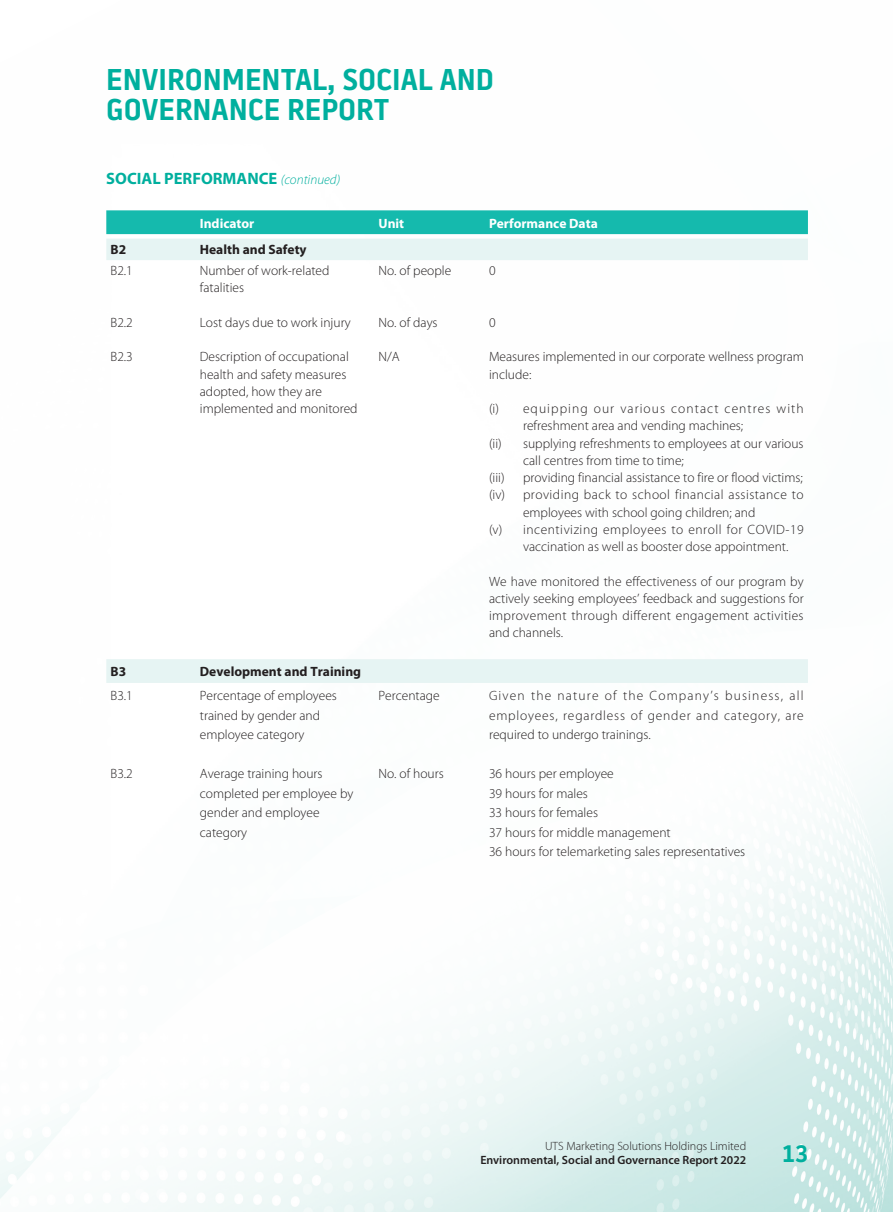
<style>
.page{position:relative;width:893px;height:1212px;background:#fff}
.page>*{position:absolute;margin:0;border:0;box-sizing:border-box;transform-origin:0 0}
.t1{font:700 30px/30px "Battersea";color:#00af9e}
.t2{font:700 24px "Battersea";color:#00af9e}
._01_H1{font:700 16.5px "Myriad Pro";color:#00af9e}
._50_Table_txt{font:300 13.5px/17.2px "Myriad Pro";color:#231f20}
._50_Table_txt-2{font:300 13.5px/17.2px "Myriad Pro";letter-spacing:.035em;color:#231f20}
._50_Table_txt-3{font:300 13.5px/17.2px "Myriad Pro";letter-spacing:.08em;color:#231f20}
._50_Table_txt-4{font:700 13.5px "Myriad Pro";color:#231f20}
._50_Table_txt-5{font:700 13.5px "Myriad Pro";color:#fff}
.t3{font:600 12px "Myriad Pro";color:#231f20}
.t4{font:300 12px "Myriad Pro";color:#231f20}
.s1{font-weight:300;font-style:italic;font-size:13.5px}
</style>
<div class="page">
<img style="left:0;top:234px;width:893px;height:978px">
<div style="left:106px;top:210px;width:702px;height:24px;background:#15baad"></div>
<svg style="left:106px;top:239px;width:702px;height:444px"></svg>
<h1 class="t1" style="left:106px;top:64px;width:389px">ENVIRONMENTAL, SOCIAL AND<br>GOVERNANCE REPORT</h1>
<p class="_01_H1" style="left:106px;top:168px;width:235px">SOCIAL PERFORMANCE <span class="s1">(continued)</span></p>
<p class="_50_Table_txt-5" style="left:200px;top:214px;width:56px">Indicator</p>
<p class="_50_Table_txt-5" style="left:378px;top:214px;width:27px">Unit</p>
<p class="_50_Table_txt-5" style="left:489px;top:214px;width:110px">Performance Data</p>
<p class="_50_Table_txt-4" style="left:111px;top:240px;width:17px">B2</p>
<p class="_50_Table_txt-4" style="left:200px;top:240px;width:108px">Health and Safety</p>
<p class="_50_Table_txt" style="left:111px;top:262px;width:24px">B2.1</p>
<p class="_50_Table_txt" style="left:200px;top:262px;width:131px">Number of work-related fatalities</p>
<p class="_50_Table_txt" style="left:378px;top:262px;width:74px">No. of people</p>
<p class="_50_Table_txt" style="left:489px;top:262px;width:8px">0</p>
<p class="_50_Table_txt" style="left:111px;top:314px;width:24px">B2.2</p>
<p class="_50_Table_txt" style="left:200px;top:314px;width:152px">Lost days due to work injury</p>
<p class="_50_Table_txt" style="left:378px;top:314px;width:61px">No. of days</p>
<p class="_50_Table_txt" style="left:489px;top:314px;width:8px">0</p>
<p class="_50_Table_txt" style="left:111px;top:348px;width:24px">B2.3</p>
<p class="_50_Table_txt" style="left:200px;top:348px;width:159px">Description of occupational health and safety measures adopted, how they are implemented and monitored</p>
<p class="_50_Table_txt" style="left:378px;top:348px;width:23px">N/A</p>
<p class="_50_Table_txt" style="left:489px;top:348px;width:316px">Measures implemented in our corporate wellness program include:</p>
<p class="_50_Table_txt-3" style="left:523px;top:400px;width:282px;text-indent:-34px">(i) equipping our various contact centres with refreshment area and vending machines;</p>
<p class="_50_Table_txt" style="left:523px;top:434px;width:282px;text-indent:-34px">(ii) supplying refreshments to employees at our various call centres from time to time;</p>
<p class="_50_Table_txt" style="left:489px;top:469px;width:17px">(iii)</p>
<p class="_50_Table_txt" style="left:523px;top:469px;width:281px">providing financial assistance to fire or flood victims;</p>
<p class="_50_Table_txt-2" style="left:523px;top:486px;width:282px;text-indent:-34px">(iv) providing back to school financial assistance to employees with school going children; and</p>
<p class="_50_Table_txt" style="left:523px;top:521px;width:282px;text-indent:-34px">(v) incentivizing employees to enroll for COVID-19 vaccination as well as booster dose appointment.</p>
<p class="_50_Table_txt" style="left:489px;top:572px;width:316px;text-align:justify">We have monitored the effectiveness of our program by actively seeking employees’ feedback and suggestions for improvement through different engagement activities and channels.</p>
<p class="_50_Table_txt-4" style="left:111px;top:663px;width:17px">B3</p>
<p class="_50_Table_txt-4" style="left:200px;top:663px;width:163px">Development and Training</p>
<p class="_50_Table_txt" style="left:111px;top:687px;width:24px">B3.1</p>
<p class="_50_Table_txt" style="left:200px;top:686px;width:139px;line-height:19.5px">Percentage of employees trained by gender and employee category</p>
<p class="_50_Table_txt" style="left:378px;top:687px;width:63px">Percentage</p>
<p class="_50_Table_txt" style="left:489px;top:686px;width:316px;line-height:19.5px;text-align:justify">Given the nature of the Company’s business, all employees, regardless of gender and category, are required to undergo trainings.</p>
<p class="_50_Table_txt" style="left:111px;top:765px;width:24px">B3.2</p>
<p class="_50_Table_txt" style="left:200px;top:764px;width:155px;line-height:19.5px">Average training hours completed per employee by gender and employee category</p>
<p class="_50_Table_txt" style="left:378px;top:765px;width:67px">No. of hours</p>
<p class="_50_Table_txt" style="left:489px;top:765px;width:126px">36 hours per employee</p>
<p class="_50_Table_txt" style="left:489px;top:784px;width:100px">39 hours for males</p>
<p class="_50_Table_txt" style="left:489px;top:804px;width:111px">33 hours for females</p>
<p class="_50_Table_txt" style="left:489px;top:823px;width:183px">37 hours for middle management</p>
<p class="_50_Table_txt" style="left:489px;top:843px;width:258px">36 hours for telemarketing sales representatives</p>
<p class="t4" style="left:545px;top:1139px;width:203px">UTS Marketing Solutions Holdings Limited</p>
<p class="t3" style="left:480px;top:1152px;width:267px">Environmental, Social and Governance Report 2022</p>
<h2 class="t2" style="left:782px;top:1139px;width:27px">13</h2>
</div>
